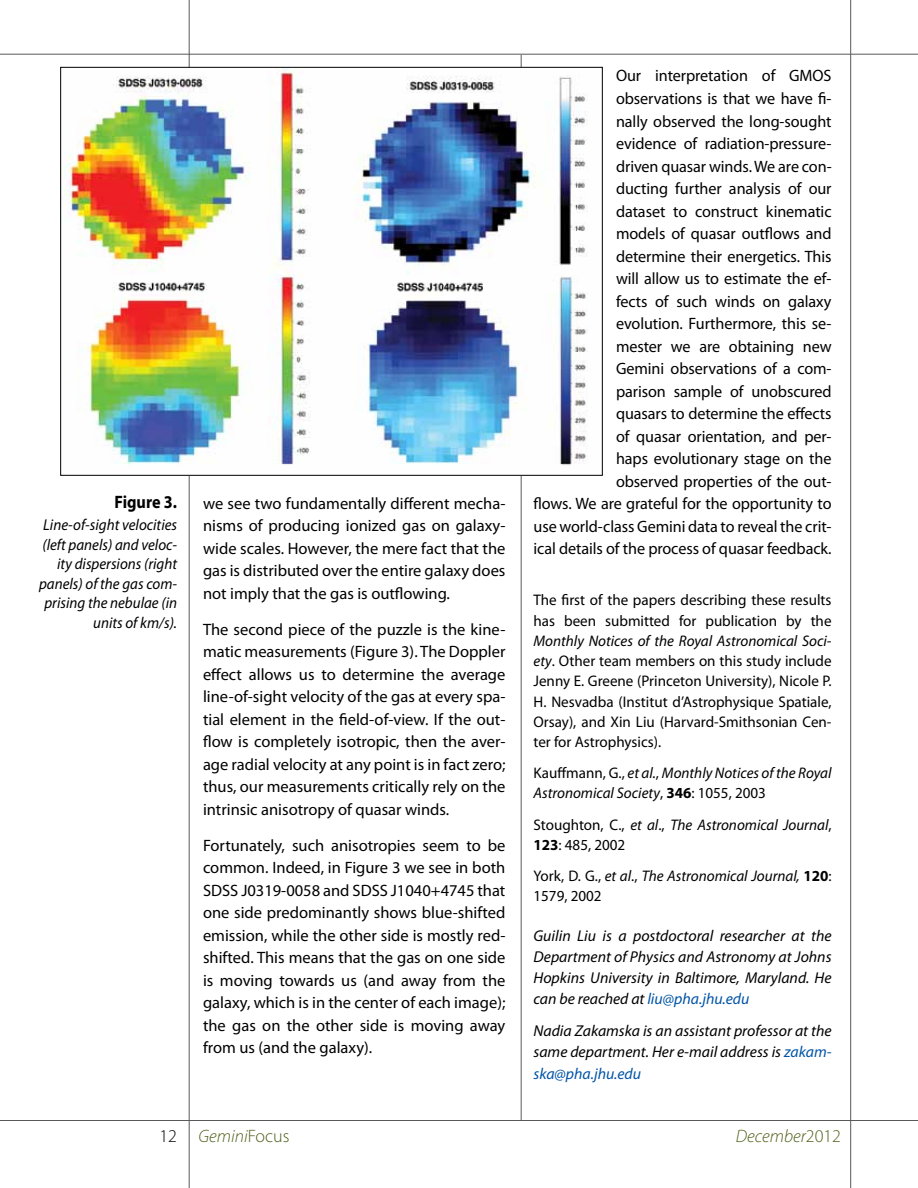
<style>
.page{position:relative;width:918px;height:1188px;background:#fff}
.page>*{position:absolute;margin:0;border:0;box-sizing:border-box;transform-origin:0 0}
.t1{font:italic 300 18px "Myriad Pro";color:#505f18}
.t2{font:700 18px "Myriad Pro";color:#000;scale:.9 1}
.t3{font:16.5px/22.5px "Myriad Pro";letter-spacing:-.005em;color:#000;text-align:justify}
.t4{font:italic 15.75px/21px "Myriad Pro";color:#000;text-align:justify}
.t5{font:italic 15.75px/19.5px "Myriad Pro";color:#000;text-align:right;scale:.95 1}
.t6{font:italic 15.75px "Myriad Pro";color:#0054a6}
.t7{font:15.3px/20.2px "Myriad Pro";color:#000}
.t8{font:italic 15.3px/20.2px "Myriad Pro";color:#000}
.s1{font-style:italic}
.s2{font-style:normal}
.s3{font-weight:700;font-style:normal}
.s4{color:#0054a6}
.s5{font-style:normal;color:#000}
</style>
<div class="page">
<hr style="left:917px;top:54px;width:1px;height:108px;background:#505f18">
<hr style="left:0;top:54px;width:918px;height:1px;background:#595959">
<hr style="left:0;top:1120px;width:918px;height:1px;background:#595959">
<hr style="left:189px;top:0;width:1px;height:1188px;background:#595959">
<hr style="left:850px;top:0;width:1px;height:1188px;background:#595959">
<hr style="left:521px;top:55px;width:1px;height:1066px;background:#595959">
<img style="left:62px;top:69px;width:526px;height:405px">
<p class="t2" style="left:114px;top:490px;width:71px">Figure 3.</p>
<p class="t5" style="left:39px;top:515px;width:147px">Line-of-sight velocities (left panels) and veloc&shy;ity dispersions (right panels) of the gas com&shy;prising the nebulae (in units of km/s).</p>
<p class="t3" style="left:203px;top:491px;width:304px">we see two fundamentally different mecha&shy;nisms of producing ionized gas on galaxy&shy;wide scales. However, the mere fact that the gas is distributed over the entire galaxy does not imply that the gas is outflowing.</p>
<p class="t3" style="left:203px;top:618px;width:304px">The second piece of the puzzle is the kine&shy;matic measurements (Figure 3). The Doppler effect allows us to determine the average line-of-sight velocity of the gas at every spa&shy;tial element in the field-of-view. If the out&shy;flow is completely isotropic, then the aver&shy;age radial velocity at any point is in fact zero; thus, our measurements critically rely on the intrinsic anisotropy of quasar winds.</p>
<p class="t3" style="left:203px;top:834px;width:304px">Fortunately, such anisotropies seem to be common. Indeed, in Figure 3 we see in both SDSS J0319-0058 and SDSS J1040+4745 that one side predominantly shows blue-shifted emission, while the other side is mostly red&shy;shifted. This means that the gas on one side is moving towards us (and away from the galaxy, which is in the center of each image); the gas on the other side is moving away from us (and the galaxy).</p>
<p class="t3" style="left:534px;top:64px;width:300px;text-align:right">Our interpretation of GMOS observations is that we have fi-<br>nally observed the long-sought<br>evidence of radiation-pressure-<br>driven quasar winds. We are con-<br>ducting further analysis of our<br>dataset to construct kinematic<br>models of quasar outflows and<br>determine their energetics. This<br>will allow us to estimate the ef-<br>fects of such winds on galaxy<br>evolution. Furthermore, this se-<br>mester we are obtaining new<br>Gemini observations of a com-<br>parison sample of unobscured<br>quasars to determine the effects<br>of quasar orientation, and per-<br>haps evolutionary stage on the<br>observed properties of the out-<br>flows. We are grateful for the opportunity to use world-class Gemini data to reveal the crit&shy;ical details of the process of quasar feedback.</p>
<p class="t7" style="left:534px;top:590px;width:300px">The first of the papers describing these results has been submitted for publication by the</p>
<p class="t7" style="left:534px;top:630px;width:300px;text-align:justify"><span class="s1">Monthly Notices of the Royal Astronomical Soci&shy;ety</span>. Other team members on this study include Jenny E. Greene (Princeton University), Nicole P.<br>H. Nesvadba (Institut d’Astrophysique Spatiale, Orsay), and Xin Liu (Harvard-Smithsonian Cen&shy;ter for Astrophysics).</p>
<p class="t8" style="left:534px;top:763px;width:300px"><span class="s2">Kauffmann, G.,</span> et al.<span class="s2">,</span> Monthly Notices of the Royal<br>Astronomical Society<span class="s2">,</span> <span class="s3">346</span><span class="s2">: 1055, 2003</span></p>
<p class="t8" style="left:534px;top:814px;width:300px"><span class="s2">Stoughton, C.,</span> et al<span class="s2">.,</span> The Astronomical Journal<span class="s2">,<br></span><span class="s3">123</span><span class="s2">: 485, 2002</span></p>
<p class="t8" style="left:534px;top:865px;width:300px"><span class="s2">York, D. G.,</span> et al<span class="s2">.,</span> The Astronomical Journal, <span class="s3">120</span><span class="s2">:<br>1579, 2002</span></p>
<p class="t4" style="left:534px;top:925px;width:300px">Guilin Liu is a postdoctoral researcher at the Department of Physics and Astronomy at Johns Hopkins University in Baltimore, Maryland. He can be reached at <span class="s4">liu@pha.jhu.edu</span></p>
<p class="t4" style="left:534px;top:1020px;width:300px">Nadia Zakamska is an assistant professor at the same department. Her e-mail address is <span class="s4">zakam-</span></p>
<p class="t6" style="left:534px;top:1064px;width:109px">ska@pha.jhu.edu</p>
<p class="t1" style="left:159px;top:1125px;width:132px"><span class="s5">12</span> Gemini<span class="s2">Focus</span></p>
<p class="t1" style="left:736px;top:1125px;width:107px">December<span class="s2">2012</span></p>
</div>
